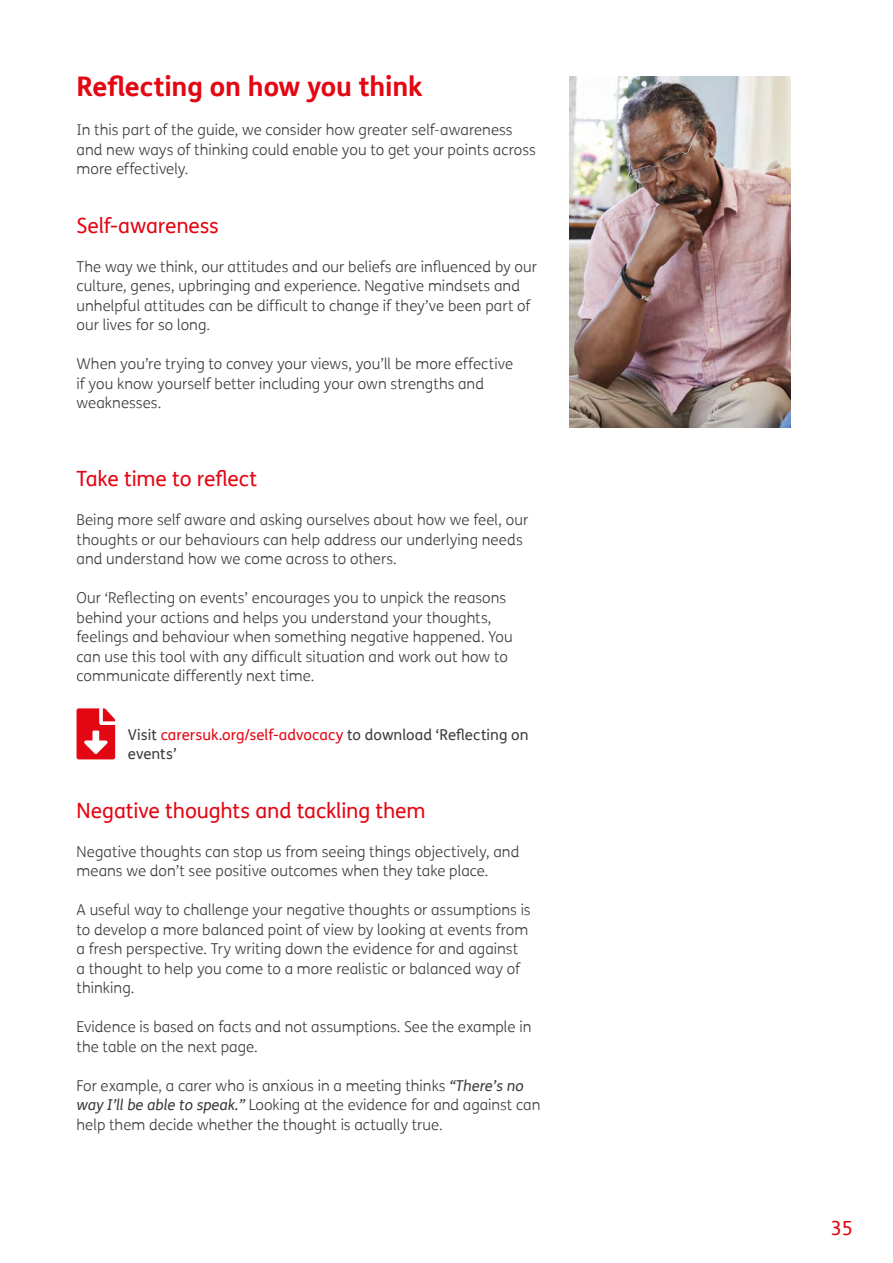
<style>
.page{position:relative;width:893px;height:1263px;background:#fff}
.page>*{position:absolute;margin:0;border:0;box-sizing:border-box;transform-origin:0 0}
.t1{font:700 27px "FS Me";letter-spacing:-.005em;color:#e30613}
.t2{font:21px "FS Me";letter-spacing:-.005em;color:#e30613}
.t3{font:19.5px "FS Me";color:#e30613}
.t4{font:300 15px/19.5px "FS Me";letter-spacing:.005em;color:#3c3c3b}
.t5{font:15px/19.5px "FS Me";color:#3c3c3b}
.s1{color:#e30613}
.s2{font-weight:400;font-style:italic}
</style>
<div class="page">
<svg style="left:77px;top:708px;width:38px;height:51px"></svg>
<img style="left:570px;top:77px;width:221px;height:351px">
<h1 class="t1" style="left:77px;top:66px;width:347px">Reflecting on how you think</h1>
<p class="t4" style="left:77px;top:120px;width:461px">In this part of the guide, we consider how greater self-awareness and new ways of thinking could enable you to get your points across more effectively.</p>
<h2 class="t2" style="left:77px;top:211px;width:144px">Self-awareness</h2>
<p class="t4" style="left:77px;top:256px;width:462px">The way we think, our attitudes and our beliefs are influenced by our culture, genes, upbringing and experience. Negative mindsets and unhelpful attitudes can be difficult to change if they’ve been part of our lives for so long.</p>
<p class="t4" style="left:77px;top:354px;width:438px">When you’re trying to convey your views, you’ll be more effective if you know yourself better including your own strengths and weaknesses.</p>
<h2 class="t2" style="left:77px;top:464px;width:182px">Take time to reflect</h2>
<p class="t4" style="left:77px;top:510px;width:453px">Being more self aware and asking ourselves about how we feel, our thoughts or our behaviours can help address our underlying needs and understand how we come across to others.</p>
<p class="t4" style="left:77px;top:588px;width:438px">Our ‘Reflecting on events’ encourages you to unpick the reasons behind your actions and helps you understand your thoughts, feelings and behaviour when something negative happened. You can use this tool with any difficult situation and work out how to communicate differently next time.</p>
<p class="t5" style="left:128px;top:724px;width:402px">Visit <span class="s1">carersuk.org/self-advocacy</span> to download ‘Reflecting on events’</p>
<h2 class="t2" style="left:77px;top:796px;width:351px">Negative thoughts and tackling them</h2>
<p class="t4" style="left:77px;top:841px;width:444px">Negative thoughts can stop us from seeing things objectively, and means we don’t see positive outcomes when they take place.</p>
<p class="t4" style="left:77px;top:900px;width:456px">A useful way to challenge your negative thoughts or assumptions is to develop a more balanced point of view by looking at events from a fresh perspective. Try writing down the evidence for and against<br>a thought to help you come to a more realistic or balanced way of thinking.</p>
<p class="t4" style="left:77px;top:1017px;width:456px">Evidence is based on facts and not assumptions. See the example in the table on the next page.</p>
<p class="t4" style="left:77px;top:1075px;width:465px">For example, a carer who is anxious in a meeting thinks <span class="s2">“There’s no way I’ll be able to speak.”</span> Looking at the evidence for and against can help them decide whether the thought is actually true.</p>
<h3 class="t3" style="left:831px;top:1215px;width:24px">35</h3>
</div>
